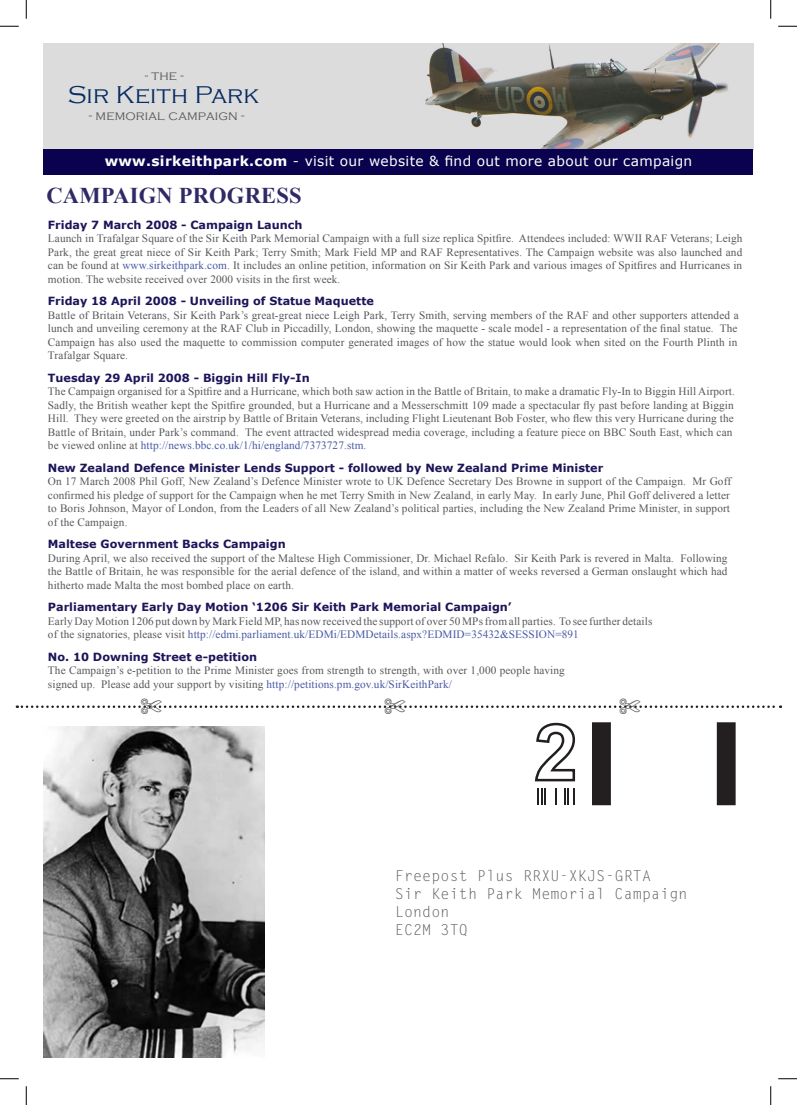
<style>
.page{position:relative;width:797px;height:1105px;background:#fff}
.page>*{position:absolute;margin:0;border:0;box-sizing:border-box;transform-origin:0 0}
.new_body_text{font:300 25px "Copperplate Gothic";letter-spacing:.01em;color:#062c61}
.new_body_text-2{font:700 22.5px "Times New Roman";letter-spacing:.01em;color:#2f2966}
.new_body_text-3{font:15px/18px "Letter Gothic Std";letter-spacing:.01em;color:#57585a}
.t1{font:13.75px "Verdana";letter-spacing:.025em;color:#fff}
.new_body_text-4{font:300 13.75px "Copperplate Gothic";letter-spacing:.01em;color:#57585a}
.new_body_text-5{font:11.25px/13.5px "Times New Roman";letter-spacing:.01em;color:#57585a;text-align:justify}
.date_headings{font:700 11.25px "Verdana";color:#1c1559}
.s1{font-weight:700}
.s2{color:#4859a4}
</style>
<div class="page">
<img style="left:44px;top:44px;width:709px;height:105px">
<div style="left:44px;top:149px;width:709px;height:26px;background:#0a024e"></div>
<img style="left:44px;top:726px;width:221px;height:331px">
<svg style="left:534px;top:722px;width:42px;height:60px"></svg>
<div style="left:592px;top:723px;width:18px;height:82px;background:#231f20"></div>
<div style="left:717px;top:723px;width:18px;height:82px;background:#231f20"></div>
<svg style="left:537px;top:789px;width:9px;height:16px"></svg>
<svg style="left:555px;top:789px;width:19px;height:16px"></svg>
<svg style="left:0;top:25px;width:19px;height:2px"></svg>
<svg style="left:778px;top:25px;width:19px;height:2px"></svg>
<svg style="left:0;top:1078px;width:19px;height:1px"></svg>
<svg style="left:778px;top:1078px;width:19px;height:1px"></svg>
<svg style="left:25px;top:0;width:2px;height:19px"></svg>
<svg style="left:25px;top:1086px;width:2px;height:19px"></svg>
<svg style="left:770px;top:0;width:1px;height:19px"></svg>
<svg style="left:770px;top:1086px;width:1px;height:19px"></svg>
<svg style="left:17px;top:705px;width:764px;height:3px"></svg>
<p class="new_body_text-4" style="left:145px;top:68px;width:40px">- the -</p>
<p class="new_body_text" style="left:68px;top:81px;width:193px">Sir Keith Park</p>
<p class="new_body_text-4" style="left:89px;top:108px;width:157px">- memorial campaign -</p>
<p class="t1" style="left:105px;top:153px;width:589px"><span class="s1">www.sirkeithpark.com</span> - visit our website &amp; find out more about our campaign</p>
<p class="new_body_text-2" style="left:46px;top:180px;width:257px">CAMPAIGN PROGRESS</p>
<p class="date_headings" style="left:48px;top:218px;width:256px">Friday 7 March 2008 - Campaign Launch</p>
<p class="new_body_text-5" style="left:48px;top:232px;width:696px">Launch in Trafalgar Square of the Sir Keith Park Memorial Campaign with a full size replica Spitfire. Attendees included: WWII RAF Veterans; Leigh Park, the great great niece of Sir Keith Park; Terry Smith; Mark Field MP and RAF Representatives. The Campaign website was also launched and can be found at <span class="s2">www.sirkeithpark.com</span>. It includes an online petition, information on Sir Keith Park and various images of Spitfires and Hurricanes in motion. The website received over 2000 visits in the first week.</p>
<p class="date_headings" style="left:48px;top:294px;width:327px">Friday 18 April 2008 - Unveiling of Statue Maquette</p>
<p class="new_body_text-5" style="left:48px;top:308px;width:692px">Battle of Britain Veterans, Sir Keith Park’s great-great niece Leigh Park, Terry Smith, serving members of the RAF and other supporters attended a lunch and unveiling ceremony at the RAF Club in Piccadilly, London, showing the maquette - scale model - a representation of the final statue. The Campaign has also used the maquette to commission computer generated images of how the statue would look when sited on the Fourth Plinth in Trafalgar Square.</p>
<p class="date_headings" style="left:48px;top:370px;width:263px">Tuesday 29 April 2008 - Biggin Hill Fly-In</p>
<p class="new_body_text-5" style="left:48px;top:385px;width:688px;text-align:left">The Campaign organised for a Spitfire and a Hurricane, which both saw action in the Battle of Britain, to make a dramatic Fly-In to Biggin Hill Airport.<br>Sadly, the British weather kept the Spitfire grounded, but a Hurricane and a Messerschmitt 109 made a spectacular fly past before landing at Biggin Hill. They were greeted on the airstrip by Battle of Britain Veterans, including Flight Lieutenant Bob Foster, who flew this very Hurricane during the Battle of Britain, under Park’s command. The event attracted widespread media coverage, including a feature piece on BBC South East, which can be viewed online at <span class="s2">http://news.bbc.co.uk/1/hi/england/7373727.stm.</span></p>
<p class="date_headings" style="left:48px;top:460px;width:557px">New Zealand Defence Minister Lends Support - followed by New Zealand Prime Minister</p>
<p class="new_body_text-5" style="left:48px;top:475px;width:684px">On 17 March 2008 Phil Goff, New Zealand’s Defence Minister wrote to UK Defence Secretary Des Browne in support of the Campaign. Mr Goff confirmed his pledge of support for the Campaign when he met Terry Smith in New Zealand, in early May. In early June, Phil Goff delivered a letter to Boris Johnson, Mayor of London, from the Leaders of all New Zealand’s political parties, including the New Zealand Prime Minister, in support of the Campaign.</p>
<p class="date_headings" style="left:48px;top:537px;width:239px">Maltese Government Backs Campaign</p>
<p class="new_body_text-5" style="left:48px;top:551px;width:681px">During April, we also received the support of the Maltese High Commissioner, Dr. Michael Refalo. Sir Keith Park is revered in Malta. Following the Battle of Britain, he was responsible for the aerial defence of the island, and within a matter of weeks reversed a German onslaught which had hitherto made Malta the most bombed place on earth.</p>
<p class="date_headings" style="left:48px;top:600px;width:465px">Parliamentary Early Day Motion ‘1206 Sir Keith Park Memorial Campaign’</p>
<p class="new_body_text-5" style="left:48px;top:614px;width:606px">Early Day Motion 1206 put down by Mark Field MP, has now received the support of over 50 MPs from all parties. To see further details of the signatories, please visit <span class="s2">http://edmi.parliament.uk/EDMi/EDMDetails.aspx?EDMID=35432&amp;SESSION=891</span></p>
<p class="date_headings" style="left:48px;top:649px;width:211px">No. 10 Downing Street e-petition</p>
<p class="new_body_text-5" style="left:48px;top:664px;width:518px">The Campaign’s e-petition to the Prime Minister goes from strength to strength, with over 1,000 people having signed up. Please add your support by visiting <span class="s2">http://petitions.pm.gov.uk/SirKeithPark/</span></p>
<p class="new_body_text-3" style="left:395px;top:867px;width:294px">Freepost Plus RRXU-XKJS-GRTA<br>Sir Keith Park Memorial Campaign</p>
<p class="new_body_text-3" style="left:395px;top:903px;width:56px">London</p>
<p class="new_body_text-3" style="left:395px;top:921px;width:75px">EC2M 3TQ</p>
</div>
